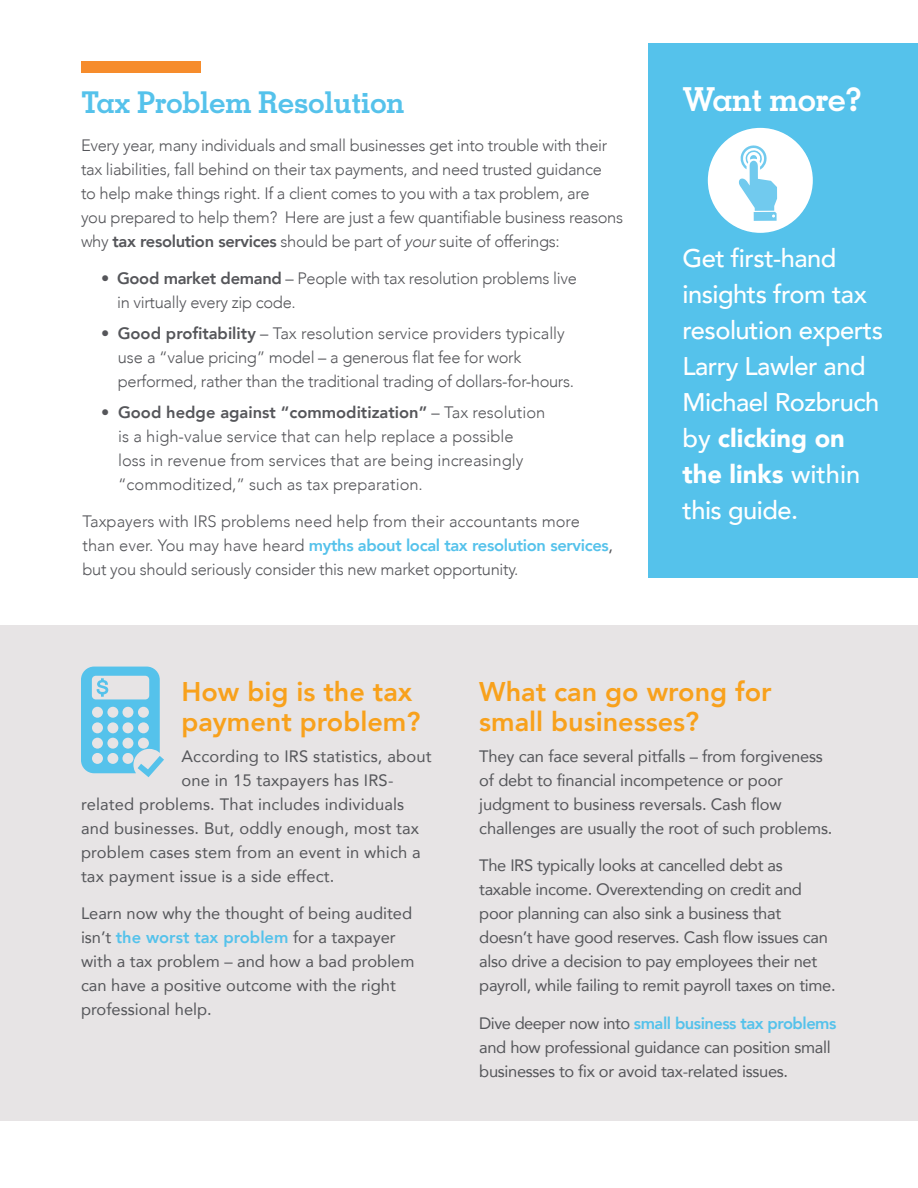
<style>
.page{position:relative;width:918px;height:1188px;background:#fff}
.page>*{position:absolute;margin:0;border:0;box-sizing:border-box;transform-origin:0 0}
.t1{font:700 33px "Memphis";letter-spacing:-.02em;color:#fff}
.t2{font:700 30px "Memphis";letter-spacing:-.02em;color:#55c2eb}
.t3{font:800 27px/30px "Avenir";color:#f8a11c}
.t4{font:500 25.5px/36px "Avenir";letter-spacing:-.02em;color:#fff}
.t5{font:300 16.5px/24px "Avenir";letter-spacing:-.02em;color:#55565a}
.t6{font:16.5px/24px "Avenir";letter-spacing:-.01em;color:#55565a}
.t7{font:16.5px "Avenir";letter-spacing:.01em;color:#55565a}
.t8{font:300 16.5px/24px "Avenir";color:#55565a}
.s1{font-weight:800}
.s2{font-style:italic}
.s3{font-weight:800;color:#55c2eb}
.s4{font-weight:400}
.s5{font-weight:900}
</style>
<div class="page">
<div style="left:0;top:625px;width:918px;height:495px;background:#e7e4e5"></div>
<svg style="left:81px;top:667px;width:83px;height:110px"></svg>
<div style="left:81px;top:62px;width:119px;height:11px;background:#f68c2c"></div>
<div style="left:648px;top:43px;width:270px;height:534px;background:#55c2eb"></div>
<div style="left:707px;top:127px;width:107px;height:107px;background:#fff;border-radius:50%"></div>
<div style="left:706px;top:126px;width:108px;height:108px;border:2px solid #55c2eb;border-radius:50%"></div>
<svg style="left:739px;top:145px;width:38px;height:76px"></svg>
<h2 class="t2" style="left:81px;top:84px;width:325px">Tax Problem Resolution</h2>
<p class="t5" style="left:81px;top:133px;width:544px">Every year, many individuals and small businesses get into trouble with their tax liabilities, fall behind on their tax payments, and need trusted guidance<br>to help make things right. If a client comes to you with a tax problem, are<br>you prepared to help them? Here are just a few quantifiable business reasons why <span class="s1">tax resolution services</span> should be part of <span class="s2">your</span> suite of offerings:</p>
<p class="t5" style="left:117px;top:266px;width:461px;text-indent:-16px">• <span class="s1">Good market demand</span> – People with tax resolution problems live in virtually every zip code.</p>
<p class="t5" style="left:118px;top:321px;width:458px;text-indent:-16px">• <span class="s1">Good profitability</span> – Tax resolution service providers typically use a “value pricing” model – a generous flat fee for work performed, rather than the traditional trading of dollars-for-hours.</p>
<p class="t8" style="left:118px;top:400px;width:429px;text-indent:-17px">• <span class="s1">Good hedge against “commoditization”</span> – Tax resolution is a high-value service that can help replace a possible loss in revenue from services that are being increasingly “commoditized,” such as tax preparation.</p>
<p class="t5" style="left:83px;top:509px;width:532px">Taxpayers with IRS problems need help from their accountants more than ever. You may have heard <span class="s3">myths about local tax resolution services</span><span class="s4">, </span>but you should seriously consider this new market opportunity.</p>
<h1 class="t1" style="left:682px;top:78px;width:181px">Want more?</h1>
<h3 class="t4" style="left:682px;top:238px;width:202px">Get first-hand insights from tax resolution experts<br>Larry Lawler and<br>Michael Rozbruch by <span class="s5">clicking on the links</span> within this guide.</h3>
<h3 class="t3" style="left:181px;top:677px;width:241px">How big is the tax payment problem?</h3>
<p class="t7" style="left:181px;top:743px;width:252px">According to IRS statistics, about</p>
<p class="t7" style="left:181px;top:767px;width:214px">one in 15 taxpayers has IRS-</p>
<p class="t7" style="left:81px;top:791px;width:325px">related problems. That includes individuals</p>
<p class="t7" style="left:81px;top:815px;width:340px">and businesses. But, oddly enough, most tax</p>
<p class="t7" style="left:81px;top:839px;width:341px">problem cases stem from an event in which a</p>
<p class="t7" style="left:81px;top:863px;width:255px">tax payment issue is a side effect.</p>
<p class="t6" style="left:81px;top:901px;width:335px">Learn now why the thought of being audited isn’t <span class="s3">the worst tax problem</span> for a taxpayer with a tax problem – and how a bad problem can have a positive outcome with the right professional help.</p>
<h3 class="t3" style="left:479px;top:677px;width:294px">What can go wrong for small businesses?</h3>
<p class="t6" style="left:479px;top:744px;width:355px">They can face several pitfalls – from forgiveness of debt to financial incompetence or poor judgment to business reversals. Cash flow challenges are usually the root of such problems.</p>
<p class="t6" style="left:479px;top:853px;width:358px">The IRS typically looks at cancelled debt as taxable income. Overextending on credit and poor planning can also sink a business that doesn’t have good reserves. Cash flow issues can also drive a decision to pay employees their net payroll, while failing to remit payroll taxes on time.</p>
<p class="t6" style="left:479px;top:1011px;width:359px">Dive deeper now into <span class="s3">small business tax problems </span>and how professional guidance can position small businesses to fix or avoid tax-related issues.</p>
</div>
